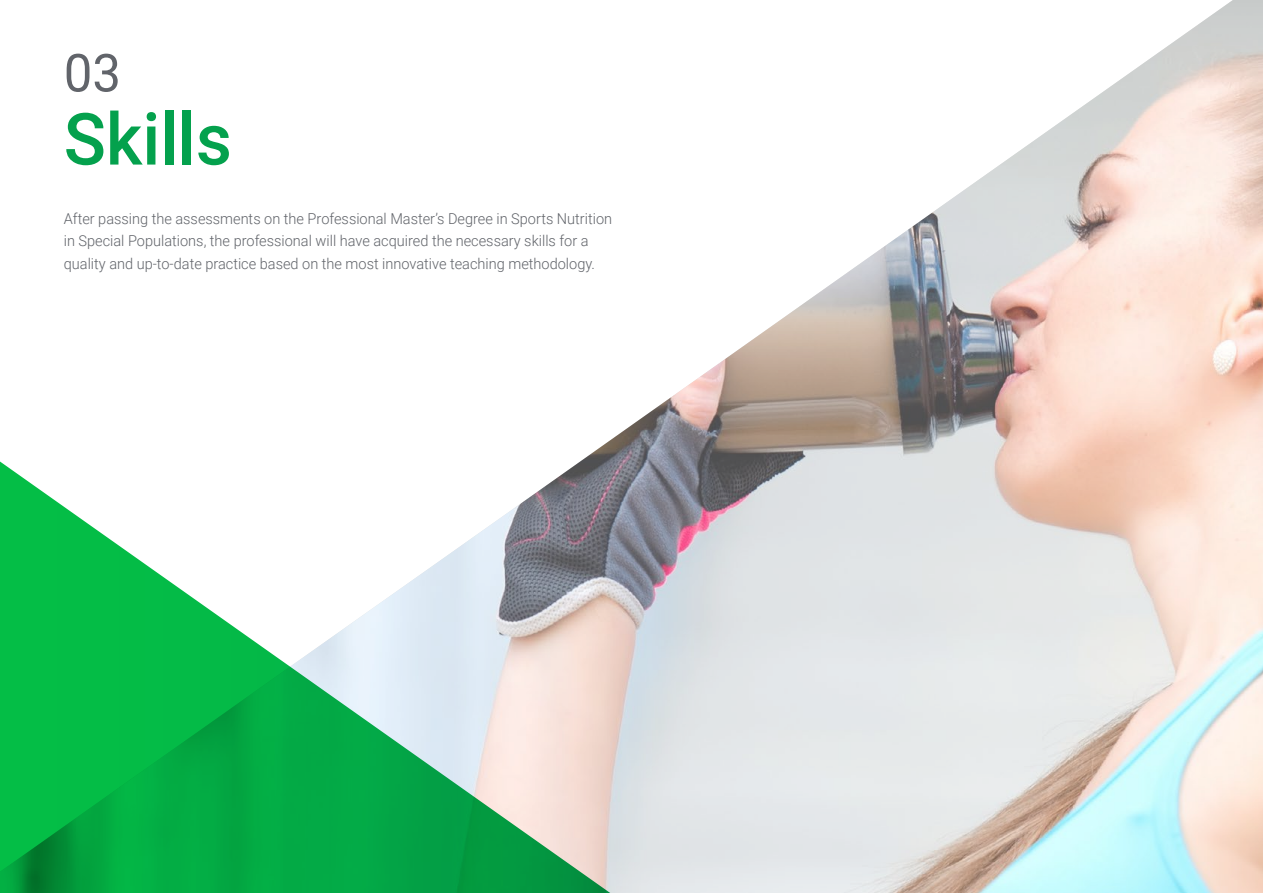
<style>
.page{position:relative;width:1263px;height:893px;background:#fff}
.page>*{position:absolute;margin:0;border:0;box-sizing:border-box;transform-origin:0 0}
.t1{font:500 72px "Roboto";color:#04a14d}
.t2{font:52.5px "Roboto";color:#61646a}
.t3{font:300 15px/22.5px "Roboto";color:#61646a}
</style>
<div class="page">
<img style="left:602px;top:0;width:661px;height:893px">
<svg style="left:0;top:446px;width:640px;height:447px"></svg>
<h2 class="t2" style="left:64px;top:36px;width:59px">03</h2>
<h1 class="t1" style="left:64px;top:89px;width:170px">Skills</h1>
<p class="t3" style="left:64px;top:207px;width:550px">After passing the assessments on the Professional Master’s Degree in Sports Nutrition in Special Populations, the professional will have acquired the necessary skills for a quality and up-to-date practice based on the most innovative teaching methodology.</p>
</div>
